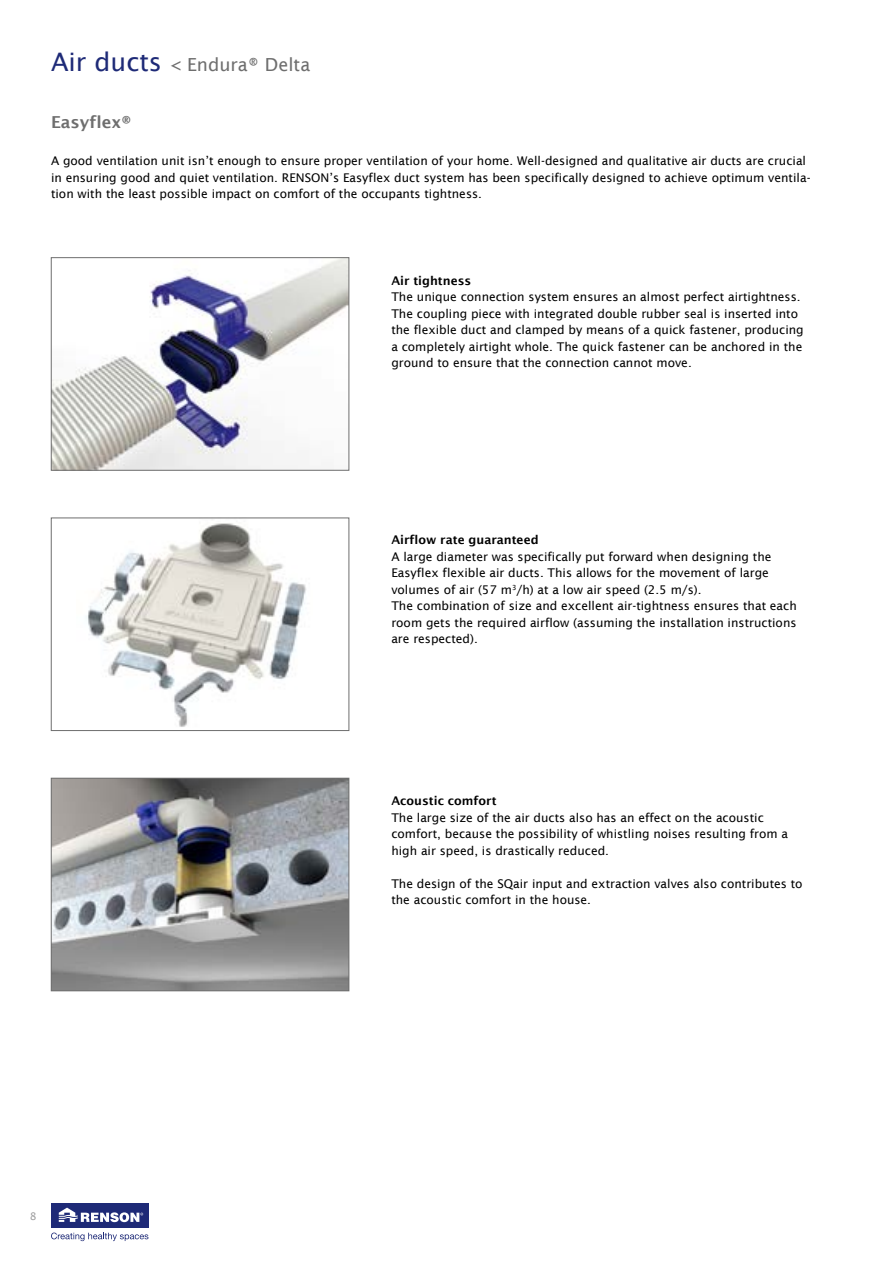
<style>
.page{position:relative;width:893px;height:1263px;background:#fff}
.page>*{position:absolute;margin:0;border:0;box-sizing:border-box;transform-origin:0 0}
.t1{font:18px "Lucida Sans";color:#6e6e6e}
.t2{font:600 16.5px "Lucida Sans";color:#6e6e6e}
.t3{font:12px/16.5px "Lucida Sans";color:#000}
.t4{font:600 12px "Lucida Sans";color:#000}
.t5{font:10.5px "Lucida Sans";color:#9c9c9d}
.s1{font-size:25.5px;color:#1e2a77}
</style>
<div class="page">
<div style="left:51px;top:1203px;width:98px;height:25px;background:#1e2a77"></div>
<svg style="left:59px;top:1207px;width:84px;height:15px"></svg>
<svg style="left:51px;top:1232px;width:97px;height:9px"></svg>
<img style="left:53px;top:259px;width:294px;height:210px">
<div style="left:51px;top:257px;width:298px;height:214px;border:1px solid #6e6e6e"></div>
<img style="left:87px;top:523px;width:219px;height:204px">
<div style="left:51px;top:517px;width:298px;height:214px;border:1px solid #6e6e6e"></div>
<img style="left:53px;top:780px;width:294px;height:209px">
<div style="left:51px;top:778px;width:298px;height:213px;border:1px solid #6e6e6e"></div>
<h1 class="t1" style="left:51px;top:54px;width:261px"><span class="s1">Air ducts</span> &lt; Endura® Delta</h1>
<h2 class="t2" style="left:51px;top:112px;width:82px">Easyflex®</h2>
<p class="t3" style="left:51px;top:152px;width:761px">A good ventilation unit isn’t enough to ensure proper ventilation of your home. Well-designed and qualitative air ducts are crucial in ensuring good and quiet ventilation. RENSON’s Easyflex duct system has been specifically designed to achieve optimum ventila&shy;tion with the least possible impact on comfort of the occupants tightness.</p>
<p class="t4" style="left:391px;top:274px;width:81px">Air tightness</p>
<p class="t3" style="left:391px;top:289px;width:414px">The unique connection system ensures an almost perfect airtightness.<br>The coupling piece with integrated double rubber seal is inserted into the flexible duct and clamped by means of a quick fastener, producing a completely airtight whole. The quick fastener can be anchored in the ground to ensure that the connection cannot move.</p>
<p class="t4" style="left:391px;top:533px;width:149px">Airflow rate guaranteed</p>
<p class="t3" style="left:391px;top:548px;width:407px">A large diameter was specifically put forward when designing the Easyflex flexible air ducts. This allows for the movement of large volumes of air (57 m<sup>3</sup>/h) at a low air speed (2.5 m/s).<br>The combination of size and excellent air-tightness ensures that each room gets the required airflow (assuming the installation instructions are respected).</p>
<p class="t4" style="left:391px;top:794px;width:107px">Acoustic comfort</p>
<p class="t3" style="left:391px;top:809px;width:398px">The large size of the air ducts also has an effect on the acoustic comfort, because the possibility of whistling noises resulting from a high air speed, is drastically reduced.</p>
<p class="t3" style="left:391px;top:875px;width:413px">The design of the SQair input and extraction valves also contributes to the acoustic comfort in the house.</p>
<p class="t5" style="left:30px;top:1210px;width:8px">8</p>
</div>
